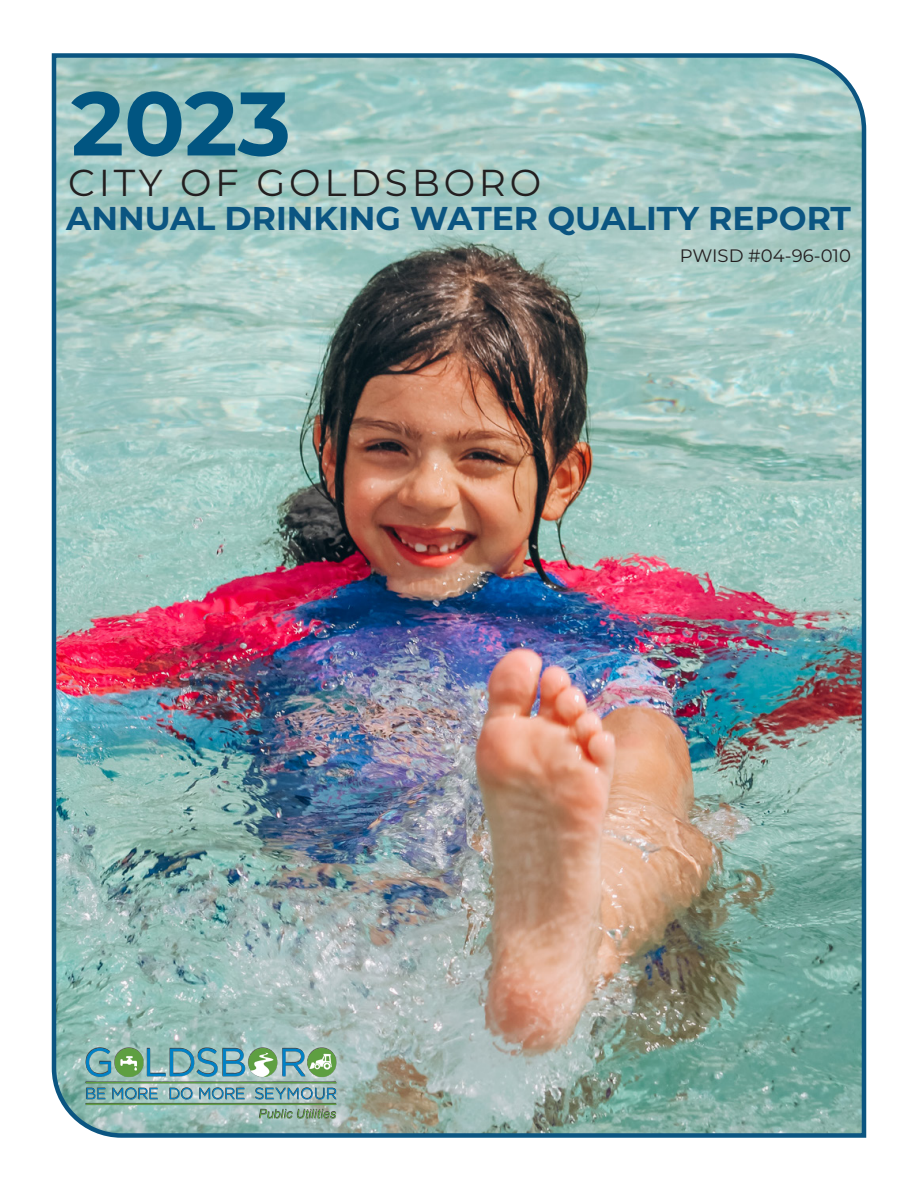
<style>
.page{position:relative;width:918px;height:1188px;background:#fff}
.page>*{position:absolute;margin:0;border:0;box-sizing:border-box;transform-origin:0 0}
.t1{font:700 90px "Montserrat";color:#015581}
.t2{font:37.5px "Montserrat";letter-spacing:.1em;color:#231f20}
.t3{font:700 33px "Montserrat";color:#0b5581}
.t4{font:18px "Montserrat";color:#231f20}
</style>
<div class="page">
<img style="left:51px;top:53px;width:816px;height:1085px">
<img style="left:67px;top:1029px;width:287px;height:98px">
<p class="t1" style="left:71px;top:59px;width:221px">2023</p>
<p class="t2" style="left:68px;top:157px;width:475px">CITY OF GOLDSBORO</p>
<p class="t3" style="left:66px;top:194px;width:786px">ANNUAL DRINKING WATER QUALITY REPORT</p>
<p class="t4" style="left:680px;top:243px;width:173px">PWISD #04-96-010</p>
</div>
